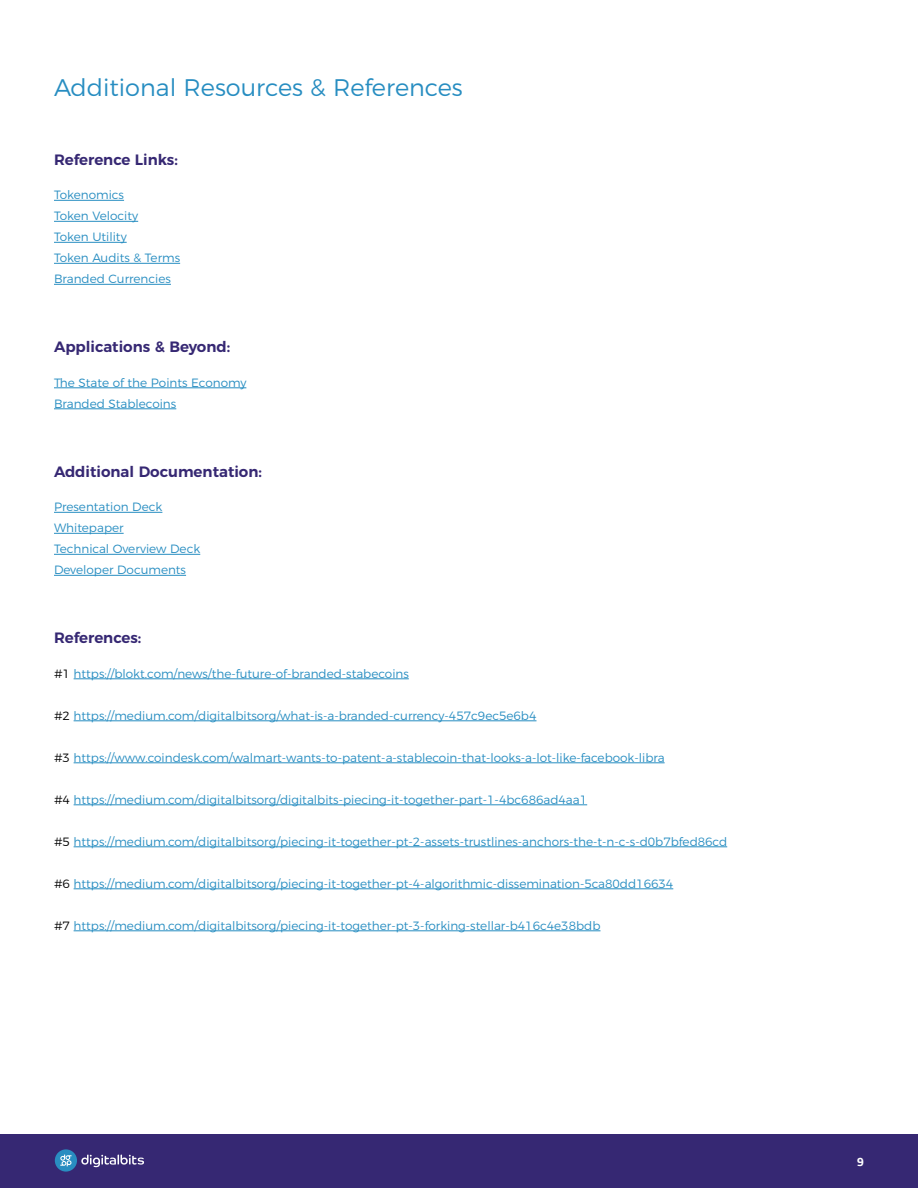
<style>
.page{position:relative;width:918px;height:1188px;background:#fff}
.page>*{position:absolute;margin:0;border:0;box-sizing:border-box;transform-origin:0 0}
.t1{font:300 24px "Montserrat";color:#278dc1}
.t2{font:600 15px "Montserrat";color:#362873}
.t3{font:300 12px/21px "Montserrat";color:#278dc1}
.t4{font:700 12px "Cairo";color:#fff}
.s1{color:#000}
</style>
<div class="page">
<div style="left:0;top:1134px;width:918px;height:54px;background:#362873"></div>
<svg style="left:81px;top:1155px;width:63px;height:12px"></svg>
<div style="left:55px;top:1149px;width:22px;height:23px;background:#298dc1;border-radius:50%"></div>
<svg style="left:60px;top:1155px;width:12px;height:11px"></svg>
<hr style="left:54px;top:200px;width:70px;height:1px;background:#278dc1">
<hr style="left:54px;top:221px;width:84px;height:1px;background:#278dc1">
<hr style="left:54px;top:242px;width:73px;height:1px;background:#278dc1">
<hr style="left:54px;top:263px;width:126px;height:1px;background:#278dc1">
<hr style="left:54px;top:284px;width:117px;height:1px;background:#278dc1">
<hr style="left:54px;top:388px;width:192px;height:1px;background:#278dc1">
<hr style="left:54px;top:409px;width:122px;height:1px;background:#278dc1">
<hr style="left:54px;top:512px;width:108px;height:1px;background:#278dc1">
<hr style="left:54px;top:533px;width:70px;height:1px;background:#278dc1">
<hr style="left:54px;top:554px;width:146px;height:1px;background:#278dc1">
<hr style="left:54px;top:575px;width:132px;height:1px;background:#278dc1">
<hr style="left:74px;top:679px;width:335px;height:1px;background:#278dc1">
<hr style="left:74px;top:721px;width:463px;height:1px;background:#278dc1">
<hr style="left:74px;top:763px;width:591px;height:1px;background:#278dc1">
<hr style="left:74px;top:805px;width:513px;height:1px;background:#278dc1">
<hr style="left:74px;top:847px;width:653px;height:1px;background:#278dc1">
<hr style="left:74px;top:889px;width:599px;height:1px;background:#278dc1">
<hr style="left:74px;top:931px;width:526px;height:1px;background:#278dc1">
<h1 class="t1" style="left:54px;top:68px;width:410px">Additional Resources &amp; References</h1>
<p class="t2" style="left:54px;top:147px;width:125px">Reference Links:</p>
<p class="t3" style="left:54px;top:183px;width:128px">Tokenomics<br>Token Velocity<br>Token Utility<br>Token Audits &amp; Terms<br>Branded Currencies</p>
<p class="t2" style="left:54px;top:335px;width:178px">Applications &amp; Beyond:</p>
<p class="t3" style="left:54px;top:371px;width:194px">The State of the Points Economy<br>Branded Stablecoins</p>
<p class="t2" style="left:54px;top:459px;width:209px">Additional Documentation:</p>
<p class="t3" style="left:54px;top:495px;width:148px">Presentation Deck<br>Whitepaper<br>Technical Overview Deck<br>Developer Documents</p>
<p class="t2" style="left:54px;top:626px;width:89px">References:</p>
<p class="t3" style="left:54px;top:662px;width:356px"><span class="s1">#1</span> https://blokt.com/news/the-future-of-branded-stabecoins</p>
<p class="t3" style="left:54px;top:704px;width:484px"><span class="s1">#2</span> https://medium.com/digitalbitsorg/what-is-a-branded-currency-457c9ec5e6b4</p>
<p class="t3" style="left:54px;top:746px;width:612px"><span class="s1">#3</span> https://www.coindesk.com/walmart-wants-to-patent-a-stablecoin-that-looks-a-lot-like-facebook-libra</p>
<p class="t3" style="left:54px;top:788px;width:535px"><span class="s1">#4</span> https://medium.com/digitalbitsorg/digitalbits-piecing-it-together-part-1-4bc686ad4aa1</p>
<p class="t3" style="left:54px;top:830px;width:675px"><span class="s1">#5</span> https://medium.com/digitalbitsorg/piecing-it-together-pt-2-assets-trustlines-anchors-the-t-n-c-s-d0b7bfed86cd</p>
<p class="t3" style="left:54px;top:872px;width:621px"><span class="s1">#6</span> https://medium.com/digitalbitsorg/piecing-it-together-pt-4-algorithmic-dissemination-5ca80dd16634</p>
<p class="t3" style="left:54px;top:914px;width:548px"><span class="s1">#7</span> https://medium.com/digitalbitsorg/piecing-it-together-pt-3-forking-stellar-b416c4e38bdb</p>
<p class="t4" style="left:857px;top:1155px;width:8px">9</p>
</div>
